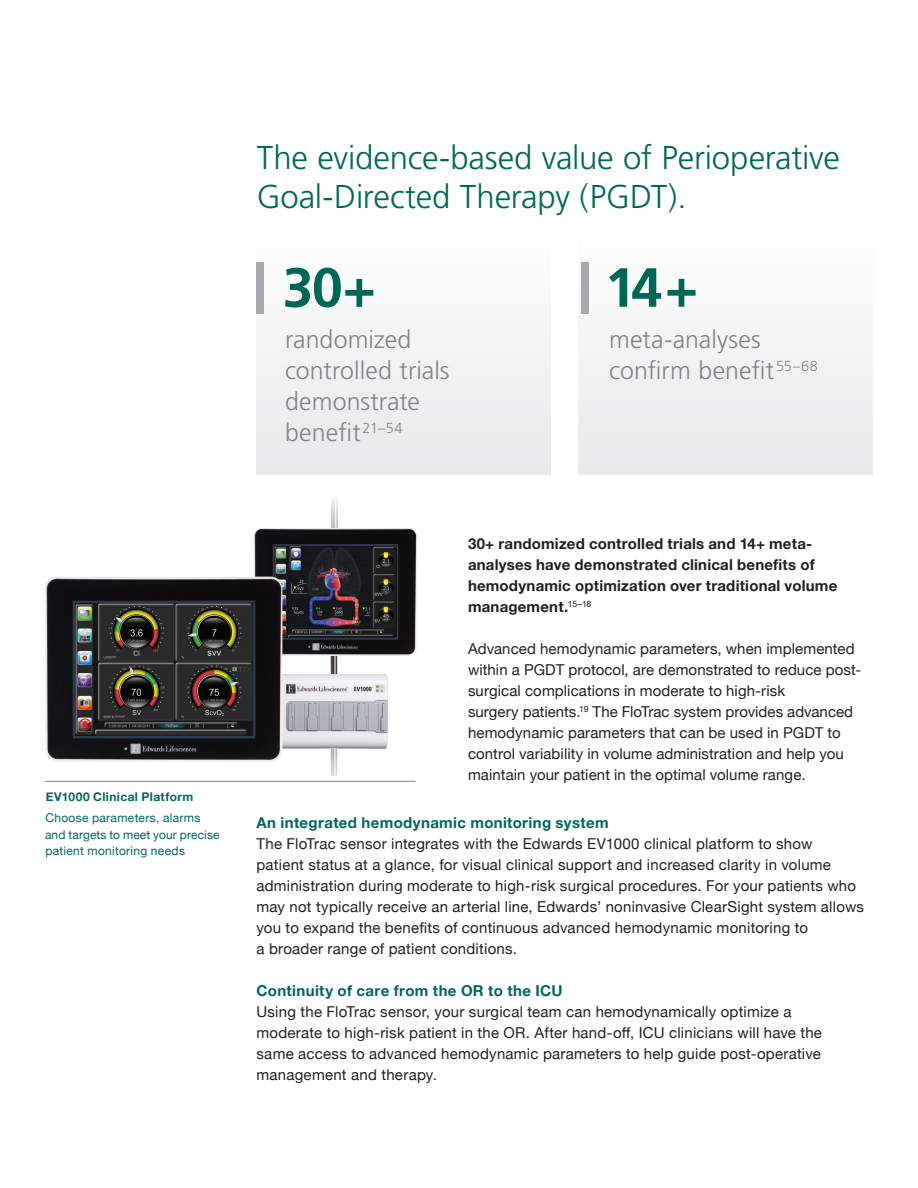
<style>
.page{position:relative;width:918px;height:1188px;background:#fff}
.page>*{position:absolute;margin:0;border:0;box-sizing:border-box;transform-origin:0 0}
.t1{font:300 33px/39px "Frutiger";letter-spacing:-.01em;color:#006756}
.t2{font:300 24.9px/31.2px "Frutiger";letter-spacing:.005em;color:#808285}
.t3{font:15px/21px "Helvetica Neue";letter-spacing:.015em;color:#231f20}
.t4{font:700 15px/21px "Helvetica Neue";letter-spacing:.015em;color:#231f20}
.t5{font:700 15px "Helvetica Neue";letter-spacing:.025em;color:#006756}
.t6{font:12px/16.5px "Helvetica Neue";letter-spacing:.025em;color:#006756}
.t7{font:700 12px "Helvetica Neue";letter-spacing:.03em;color:#006756}
</style>
<div class="page">
<img style="left:282px;top:674px;width:106px;height:92px">
<img style="left:330px;top:656px;width:8px;height:18px">
<svg style="left:331px;top:498px;width:7px;height:30px"></svg>
<svg style="left:331px;top:748px;width:7px;height:33px"></svg>
<div style="left:257px;top:227px;width:294px;height:247px;background:#f2f2f3"></div>
<div style="left:579px;top:227px;width:294px;height:247px;background:#f2f2f3"></div>
<svg style="left:285px;top:268px;width:88px;height:40px"></svg>
<svg style="left:609px;top:268px;width:87px;height:39px"></svg>
<div style="left:256px;top:262px;width:8px;height:51px;background:#a8a9ad"></div>
<div style="left:581px;top:262px;width:8px;height:51px;background:#a8a9ad"></div>
<hr style="left:45px;top:781px;width:370px;height:1px;background:#808285">
<img style="left:253px;top:528px;width:164px;height:128px">
<img style="left:274px;top:546px;width:123px;height:92px">
<img style="left:45px;top:577px;width:237px;height:185px">
<p class="t1" style="left:257px;top:139px;width:585px">The evidence-based value of Perioperative<br>Goal-Directed Therapy (PGDT).</p>
<p class="t2" style="left:285px;top:324px;width:166px">randomized controlled trials demonstrate benefit<sup>21–54</sup></p>
<p class="t2" style="left:609px;top:324px;width:210px">meta-analyses confirm benefit<sup>55–68</sup></p>
<p class="t7" style="left:46px;top:788px;width:149px">EV1000 Clinical Platform</p>
<p class="t6" style="left:45px;top:810px;width:176px">Choose parameters, alarms and targets to meet your precise patient monitoring needs</p>
<p class="t4" style="left:468px;top:534px;width:371px">30+ randomized controlled trials and 14+ meta&shy;analyses have demonstrated clinical benefits of hemodynamic optimization over traditional volume management.<sup>15–18</sup></p>
<p class="t3" style="left:468px;top:639px;width:395px">Advanced hemodynamic parameters, when implemented within a PGDT protocol, are demonstrated to reduce post&shy;surgical complications in moderate to high-risk<br>surgery patients.<sup>19</sup> The FloTrac system provides advanced hemodynamic parameters that can be used in PGDT to control variability in volume administration and help you maintain your patient in the optimal volume range.</p>
<p class="t5" style="left:256px;top:811px;width:354px">An integrated hemodynamic monitoring system</p>
<p class="t3" style="left:256px;top:834px;width:609px">The FloTrac sensor integrates with the Edwards EV1000 clinical platform to show<br>patient status at a glance, for visual clinical support and increased clarity in volume administration during moderate to high-risk surgical procedures. For your patients who may not typically receive an arterial line, Edwards’ noninvasive ClearSight system allows you to expand the benefits of continuous advanced hemodynamic monitoring to<br>a broader range of patient conditions.</p>
<p class="t5" style="left:256px;top:979px;width:308px">Continuity of care from the OR to the ICU</p>
<p class="t3" style="left:256px;top:1002px;width:567px">Using the FloTrac sensor, your surgical team can hemodynamically optimize a moderate to high-risk patient in the OR. After hand-off, ICU clinicians will have the same access to advanced hemodynamic parameters to help guide post-operative management and therapy.</p>
</div>
